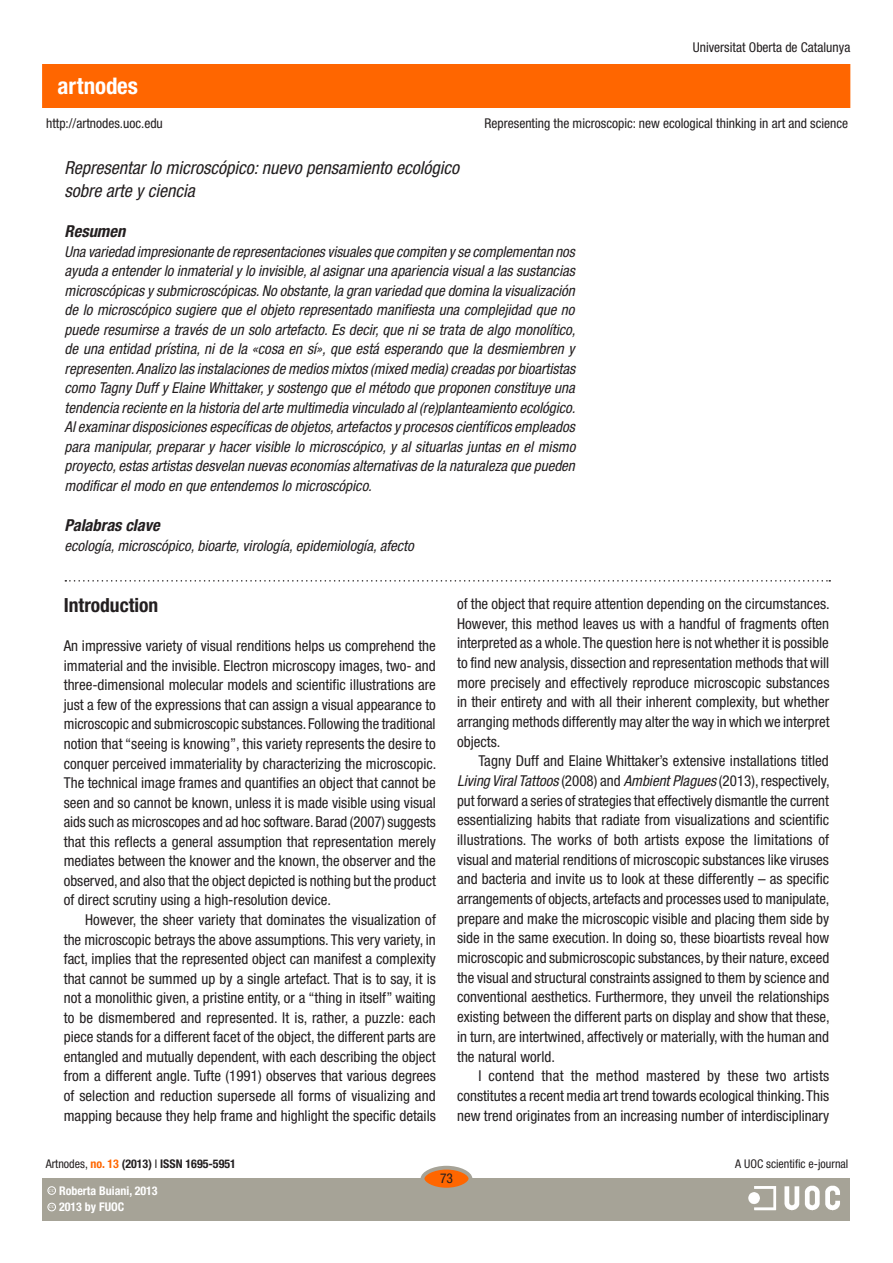
<style>
.page{position:relative;width:893px;height:1263px;background:#fff}
.page>*{position:absolute;margin:0;border:0;box-sizing:border-box;transform-origin:0 0}
.t1{font:700 condensed 22.95px "Helvetica Neue LT Std";color:#fff}
.SUBTITOLS{font:700 condensed 19.5px "Helvetica Neue LT Std";color:#231f20}
.t2{font:italic condensed 18px/22.5px "Helvetica Neue LT Std";color:#231f20}
.t3{font:italic 700 condensed 16.5px "Helvetica Neue LT Std";color:#231f20}
.text_general{font:condensed 15px/19.6px "Helvetica Neue LT Std";color:#231f20;text-align:justify}
.text_general_primerp{font:italic condensed 15px/19.5px "Helvetica Neue LT Std";color:#231f20;text-align:justify}
.text_general_primerp-2{font:condensed 15px/19.5px "Helvetica Neue LT Std";color:#231f20;text-align:justify}
.t4{font:condensed 13.5px "Helvetica Neue LT Std";color:#231f20}
.t5{font:700 condensed 12px "Helvetica Neue LT Std";color:#231f20}
.t6{font:700 condensed 12px "Helvetica Neue LT Std";color:#fff}
.t7{font:condensed 12px "Helvetica Neue LT Std";color:#231f20}
.t8{font:600 3.9px "Adobe Caslon Pro";color:#fff}
.s1{font-style:italic}
.s2{font-weight:400}
.s3{color:#f60}
</style>
<div class="page">
<div style="left:43px;top:1178px;width:807px;height:42px;background:#a6a397"></div>
<div style="left:43px;top:65px;width:807px;height:42px;background:#f60"></div>
<div style="left:422px;top:1168px;width:48px;height:21px;background:#f60;border-radius:50%"></div>
<div style="left:421px;top:1166px;width:51px;height:25px;border:4px solid #a6a397;border-radius:50%"></div>
<div style="left:48px;top:1186px;width:8px;height:8px;border:1px solid #fff;border-radius:50%"></div>
<img style="left:748px;top:1185px;width:92px;height:26px">
<div style="left:48px;top:1203px;width:8px;height:8px;border:1px solid #fff;border-radius:50%"></div>
<svg style="left:65px;top:580px;width:765px;height:2px"></svg>
<p class="t1" style="left:58px;top:72px;width:82px">artnodes</p>
<p class="t4" style="left:693px;top:40px;width:159px">Universitat Oberta de Catalunya</p>
<p class="t4" style="left:46px;top:115px;width:118px">http://artnodes.uoc.edu</p>
<p class="t4" style="left:485px;top:115px;width:365px">Representing the microscopic: new ecological thinking in art and science</p>
<p class="t2" style="left:65px;top:157px;width:396px">Representar lo microscópico: nuevo pensamiento ecológico sobre arte y ciencia</p>
<p class="t3" style="left:65px;top:222px;width:62px">Resumen</p>
<p class="text_general_primerp" style="left:65px;top:242px;width:512px">Una variedad impresionante de representaciones visuales que compiten y se complementan nos ayuda a entender lo inmaterial y lo invisible, al asignar una apariencia visual a las sustancias microscópicas y submicroscópicas. No obstante, la gran variedad que domina la visualización de lo microscópico sugiere que el objeto representado manifiesta una complejidad que no puede resumirse a través de un solo artefacto. Es decir, que ni se trata de algo monolítico, de una entidad prístina, ni de la «cosa en sí», que está esperando que la desmiembren y representen. Analizo las instalaciones de medios mixtos (mixed media) creadas por bioartistas como Tagny Duff y Elaine Whittaker, y sostengo que el método que proponen constituye una tendencia reciente en la historia del arte multimedia vinculado al (re)planteamiento ecológico.<br>Al examinar disposiciones específicas de objetos, artefactos y procesos científicos empleados para manipular, preparar y hacer visible lo microscópico, y al situarlas juntas en el mismo proyecto, estas artistas desvelan nuevas economías alternativas de la naturaleza que pueden modificar el modo en que entendemos lo microscópico.</p>
<p class="t3" style="left:65px;top:516px;width:97px">Palabras clave</p>
<p class="text_general_primerp" style="left:65px;top:536px;width:351px">ecología, microscópico, bioarte, virología, epidemiología, afecto</p>
<p class="SUBTITOLS" style="left:64px;top:593px;width:96px">Introduction</p>
<p class="text_general_primerp-2" style="left:64px;top:636px;width:374px">An impressive variety of visual renditions helps us comprehend the immaterial and the invisible. Electron microscopy images, two- and three-dimensional molecular models and scientific illustrations are just a few of the expressions that can assign a visual appearance to microscopic and submicroscopic substances. Following the traditional notion that “seeing is knowing”, this variety represents the desire to conquer perceived immateriality by characterizing the microscopic.<br>The technical image frames and quantifies an object that cannot be seen and so cannot be known, unless it is made visible using visual aids such as microscopes and ad hoc software. Barad (2007) suggests that this reflects a general assumption that representation merely mediates between the knower and the known, the observer and the observed, and also that the object depicted is nothing but the product of direct scrutiny using a high-resolution device.</p>
<p class="text_general" style="left:64px;top:910px;width:374px;text-indent:21px">However, the sheer variety that dominates the visualization of the microscopic betrays the above assumptions. This very variety, in fact, implies that the represented object can manifest a complexity that cannot be summed up by a single artefact. That is to say, it is not a monolithic given, a pristine entity, or a “thing in itself” waiting to be dismembered and represented. It is, rather, a puzzle: each piece stands for a different facet of the object, the different parts are entangled and mutually dependent, with each describing the object from a different angle. Tufte (1991) observes that various degrees of selection and reduction supersede all forms of visualizing and mapping because they help frame and highlight the specific details</p>
<p class="text_general" style="left:457px;top:594px;width:374px">of the object that require attention depending on the circumstances.<br>However, this method leaves us with a handful of fragments often interpreted as a whole. The question here is not whether it is possible to find new analysis, dissection and representation methods that will more precisely and effectively reproduce microscopic substances in their entirety and with all their inherent complexity, but whether arranging methods differently may alter the way in which we interpret objects.</p>
<p class="text_general" style="left:457px;top:751px;width:374px;text-indent:21px">Tagny Duff and Elaine Whittaker’s extensive installations titled <span class="s1">Living Viral Tattoos</span> (2008) and <span class="s1">Ambient Plagues</span> (2013), respectively, put forward a series of strategies that effectively dismantle the current essentializing habits that radiate from visualizations and scientific illustrations. The works of both artists expose the limitations of visual and material renditions of microscopic substances like viruses and bacteria and invite us to look at these differently – as specific arrangements of objects, artefacts and processes used to manipulate, prepare and make the microscopic visible and placing them side by side in the same execution. In doing so, these bioartists reveal how microscopic and submicroscopic substances, by their nature, exceed the visual and structural constraints assigned to them by science and conventional aesthetics. Furthermore, they unveil the relationships existing between the different parts on display and show that these, in turn, are intertwined, affectively or materially, with the human and the natural world.</p>
<p class="text_general" style="left:457px;top:1066px;width:374px;text-indent:21px">I contend that the method mastered by these two artists constitutes a recent media art trend towards ecological thinking. This new trend originates from an increasing number of interdisciplinary</p>
<p class="t5" style="left:46px;top:1157px;width:192px"><span class="s2">Artnodes,</span> <span class="s3">no. 13</span> (2013) <span class="s2">I</span> ISSN 1695-5951</p>
<p class="t7" style="left:735px;top:1157px;width:115px">A UOC scientific e-journal</p>
<p class="t8" style="left:49px;top:1188px;width:7px">CC</p>
<p class="t6" style="left:59px;top:1183px;width:100px">Roberta Buiani, 2013</p>
<p class="t8" style="left:49px;top:1205px;width:7px">CC</p>
<p class="t6" style="left:59px;top:1200px;width:67px">2013 by FUOC</p>
<p class="t4" style="left:440px;top:1171px;width:14px">73</p>
</div>
